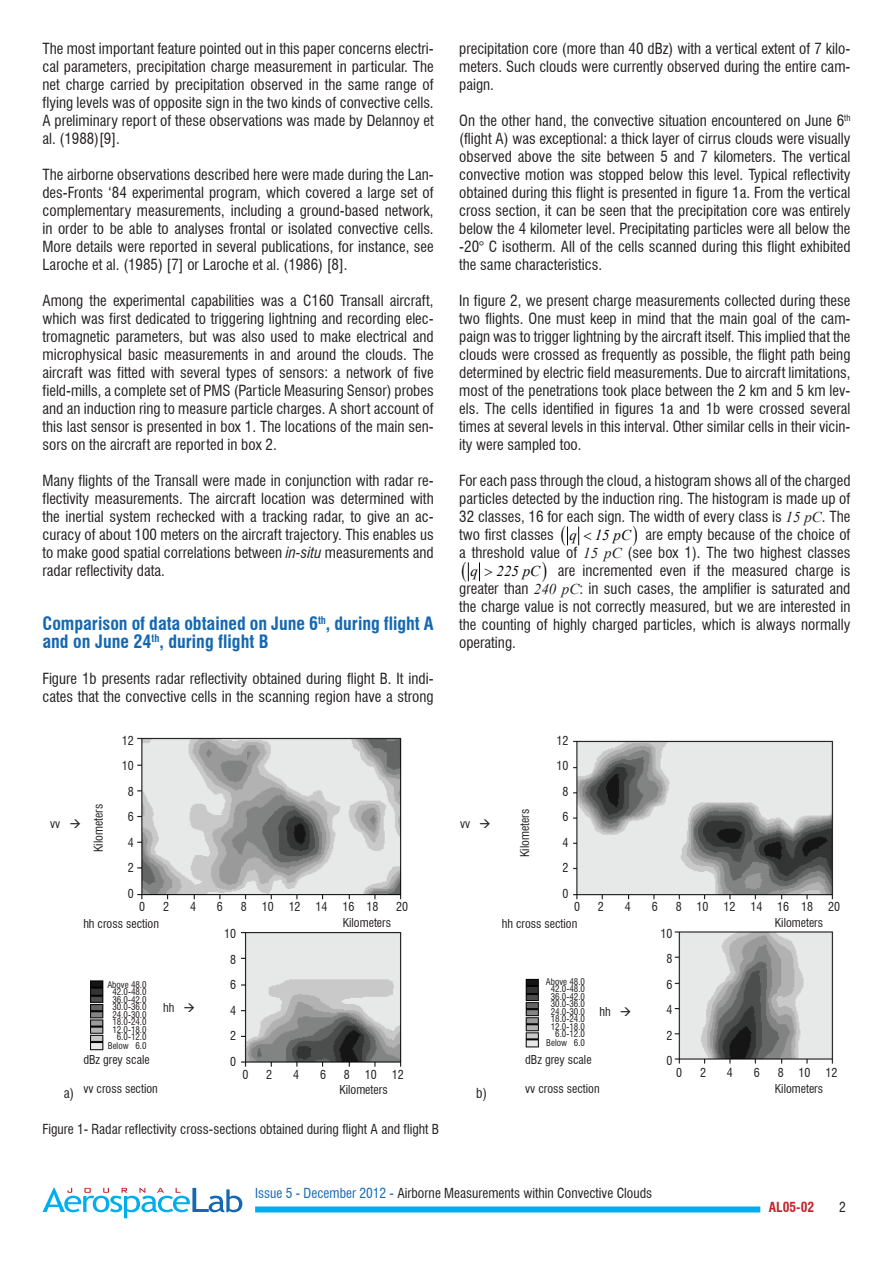
<style>
.page{position:relative;width:893px;height:1263px;background:#fff}
.page>*{position:absolute;margin:0;border:0;box-sizing:border-box;transform-origin:0 0}
.t1{font:700 condensed 18px/18px "Swiss 721 BT";color:#1468b3}
.t2{font:condensed 15px/18px "Swiss 721 BT";color:#231f20;text-align:justify}
.t3{font:condensed 13.5px "Swiss 721 BT";color:#231f20}
.t4{font:700 condensed 13.5px "Swiss 721 BT";color:#c0262d}
.t5{font:condensed 12px/25.5px "Swiss 721 BT";color:#231f20;text-align:center}
.t6{font:condensed 9px/7.5px "Swiss 721 BT";color:#231f20;text-align:right}
.s1{font-style:italic}
.s2{font-family:"Times New Roman";font-style:italic;font-stretch:normal}
.s3{font-family:"Times New Roman";font-style:italic;font-stretch:normal;color:#040503}
.s4{color:#1468b3}
</style>
<div class="page">
<div style="left:255px;top:1206px;width:505px;height:6px;background:#00aeef"></div>
<svg style="left:43px;top:1188px;width:199px;height:30px"></svg>
<img style="left:90px;top:737px;width:312px;height:330px">
<img style="left:525px;top:740px;width:309px;height:324px">
<svg style="left:567px;top:526px;width:1px;height:20px"></svg>
<svg style="left:578px;top:527px;width:2px;height:18px"></svg>
<svg style="left:467px;top:562px;width:2px;height:20px"></svg>
<svg style="left:479px;top:563px;width:1px;height:18px"></svg>
<p class="t2" style="left:43px;top:40px;width:393px">The most important feature pointed out in this paper concerns electri&shy;cal parameters, precipitation charge measurement in particular. The net charge carried by precipitation observed in the same range of flying levels was of opposite sign in the two kinds of convective cells.<br>A preliminary report of these observations was made by Delannoy et al. (1988)[9].</p>
<p class="t2" style="left:43px;top:166px;width:393px">The airborne observations described here were made during the Lan&shy;des-Fronts ‘84 experimental program, which covered a large set of complementary measurements, including a ground-based network, in order to be able to analyses frontal or isolated convective cells.<br>More details were reported in several publications, for instance, see Laroche et al. (1985) [7] or Laroche et al. (1986) [8].</p>
<p class="t2" style="left:43px;top:292px;width:393px">Among the experimental capabilities was a C160 Transall aircraft, which was first dedicated to triggering lightning and recording elec&shy;tromagnetic parameters, but was also used to make electrical and microphysical basic measurements in and around the clouds. The aircraft was fitted with several types of sensors: a network of five field-mills, a complete set of PMS (Particle Measuring Sensor) probes and an induction ring to measure particle charges. A short account of this last sensor is presented in box 1. The locations of the main sen&shy;sors on the aircraft are reported in box 2.</p>
<p class="t2" style="left:43px;top:472px;width:393px">Many flights of the Transall were made in conjunction with radar re&shy;flectivity measurements. The aircraft location was determined with the inertial system rechecked with a tracking radar, to give an ac&shy;curacy of about 100 meters on the aircraft trajectory. This enables us to make good spatial correlations between <span class="s1">in-situ</span> measurements and radar reflectivity data.</p>
<p class="t1" style="left:43px;top:614px;width:393px">Comparison of data obtained on June 6<sup>th</sup>, during flight A and on June 24<sup>th</sup>, during flight B</p>
<p class="t2" style="left:43px;top:670px;width:393px">Figure 1b presents radar reflectivity obtained during flight B. It indi&shy;cates that the convective cells in the scanning region have a strong</p>
<p class="t2" style="left:459px;top:40px;width:393px">precipitation core (more than 40 dBz) with a vertical extent of 7 kilo&shy;meters. Such clouds were currently observed during the entire cam&shy;paign.</p>
<p class="t2" style="left:459px;top:112px;width:393px">On the other hand, the convective situation encountered on June 6<sup>th </sup>(flight A) was exceptional: a thick layer of cirrus clouds were visually observed above the site between 5 and 7 kilometers. The vertical convective motion was stopped below this level. Typical reflectivity obtained during this flight is presented in figure 1a. From the vertical cross section, it can be seen that the precipitation core was entirely below the 4 kilometer level. Precipitating particles were all below the -20° C isotherm. All of the cells scanned during this flight exhibited the same characteristics.</p>
<p class="t2" style="left:459px;top:292px;width:393px">In figure 2, we present charge measurements collected during these two flights. One must keep in mind that the main goal of the cam&shy;paign was to trigger lightning by the aircraft itself. This implied that the clouds were crossed as frequently as possible, the flight path being determined by electric field measurements. Due to aircraft limitations, most of the penetrations took place between the 2 km and 5 km lev&shy;els. The cells identified in figures 1a and 1b were crossed several times at several levels in this interval. Other similar cells in their vicin&shy;ity were sampled too.</p>
<p class="t2" style="left:459px;top:472px;width:393px">For each pass through the cloud, a histogram shows all of the charged</p>
<p class="t2" style="left:459px;top:490px;width:393px">particles detected by the induction ring. The histogram is made up of</p>
<p class="t2" style="left:459px;top:508px;width:393px">32 classes, 16 for each sign. The width of every class is <span class="s2">15 pC</span>. The</p>
<p class="t2" style="left:459px;top:526px;width:393px">two first classes <span class="s3">q 15 pC</span> are empty because of the choice of</p>
<p class="t2" style="left:459px;top:544px;width:393px">a threshold value of <span class="s2">15 pC</span> (see box 1). The two highest classes</p>
<p class="t2" style="left:470px;top:562px;width:382px"><span class="s3">q 225 pC</span> are incremented even if the measured charge is</p>
<p class="t2" style="left:459px;top:580px;width:393px">greater than <span class="s2">240 pC</span>: in such cases, the amplifier is saturated and</p>
<p class="t2" style="left:459px;top:598px;width:393px">the charge value is not correctly measured, but we are interested in</p>
<p class="t2" style="left:459px;top:616px;width:393px">the counting of highly charged particles, which is always normally</p>
<p class="t2" style="left:459px;top:634px;width:58px">operating.</p>
<p class="t5" style="left:50px;top:811px;width:32px">vv →</p>
<p class="t5" style="left:86px;top:852px;width:50px;rotate:-90deg">Kilometers</p>
<p class="t5" style="left:122px;top:727px;width:13px">12<br>10<br>8<br>6<br>4<br>2<br>0</p>
<p class="t5" style="left:460px;top:811px;width:32px">vv →</p>
<p class="t5" style="left:512px;top:857px;width:50px;rotate:-90deg">Kilometers</p>
<p class="t5" style="left:556px;top:728px;width:13px">12<br>10<br>8<br>6<br>4<br>2<br>0</p>
<p class="t5" style="left:139px;top:893px;width:7px">0</p>
<p class="t5" style="left:163px;top:893px;width:7px">2</p>
<p class="t5" style="left:190px;top:893px;width:7px">4</p>
<p class="t5" style="left:217px;top:893px;width:7px">6</p>
<p class="t5" style="left:241px;top:893px;width:139px">8 10 12 14 16 18</p>
<p class="t5" style="left:396px;top:893px;width:13px">20</p>
<p class="t5" style="left:574px;top:894px;width:7px">0</p>
<p class="t5" style="left:598px;top:894px;width:7px">2</p>
<p class="t5" style="left:625px;top:894px;width:7px">4</p>
<p class="t5" style="left:652px;top:894px;width:7px">6</p>
<p class="t5" style="left:676px;top:894px;width:166px">8 10 12 14 16 18 20</p>
<p class="t5" style="left:343px;top:909px;width:50px">Kilometers</p>
<p class="t5" style="left:83px;top:910px;width:77px">hh cross section</p>
<p class="t5" style="left:224px;top:921px;width:13px">10<br>8<br>6<br>4<br>2<br>0</p>
<p class="t6" style="left:107px;top:981px;width:41px">Above 48.0<br>42.0-48.0<br>36.0-42.0<br>30.0-36.0<br>24.0-30.0<br>18.0-24.0<br>12.0-18.0<br>6.0-12.0</p>
<p class="t6" style="left:108px;top:1042px;width:40px">Below 6.0</p>
<p class="t5" style="left:163px;top:995px;width:33px">hh →</p>
<p class="t5" style="left:83px;top:1046px;width:68px">dBz grey scale</p>
<p class="t5" style="left:83px;top:1075px;width:76px">vv cross section</p>
<p class="t5" style="left:242px;top:1061px;width:7px">0</p>
<p class="t5" style="left:266px;top:1061px;width:7px">2</p>
<p class="t5" style="left:293px;top:1061px;width:7px">4</p>
<p class="t5" style="left:320px;top:1061px;width:7px">6</p>
<p class="t5" style="left:344px;top:1061px;width:61px">8 10 12</p>
<p class="t5" style="left:339px;top:1076px;width:50px">Kilometers</p>
<p class="t3" style="left:64px;top:1085px;width:12px">a)</p>
<p class="t3" style="left:476px;top:1085px;width:12px">b)</p>
<p class="t3" style="left:43px;top:1121px;width:398px">Figure 1- Radar reflectivity cross-sections obtained during flight A and flight B</p>
<p class="t5" style="left:502px;top:910px;width:77px">hh cross section</p>
<p class="t5" style="left:775px;top:910px;width:50px">Kilometers</p>
<p class="t5" style="left:661px;top:920px;width:13px">10<br>8<br>6<br>4<br>2<br>0</p>
<p class="t6" style="left:546px;top:978px;width:41px">Above 48.0<br>42.0-48.0<br>36.0-42.0<br>30.0-36.0<br>24.0-30.0<br>18.0-24.0<br>12.0-18.0<br>6.0-12.0</p>
<p class="t6" style="left:546px;top:1039px;width:40px">Below 6.0</p>
<p class="t5" style="left:525px;top:1047px;width:68px">dBz grey scale</p>
<p class="t5" style="left:525px;top:1075px;width:76px">vv cross section</p>
<p class="t5" style="left:775px;top:1075px;width:50px">Kilometers</p>
<p class="t5" style="left:600px;top:999px;width:33px">hh →</p>
<p class="t5" style="left:676px;top:1059px;width:7px">0</p>
<p class="t5" style="left:700px;top:1059px;width:7px">2</p>
<p class="t5" style="left:727px;top:1059px;width:7px">4</p>
<p class="t5" style="left:754px;top:1059px;width:7px">6</p>
<p class="t5" style="left:778px;top:1059px;width:61px">8 10 12</p>
<p class="t3" style="left:255px;top:1185px;width:399px"><span class="s4">Issue 5 - December 2012 -</span> Airborne Measurements within Convective Clouds</p>
<p class="t4" style="left:769px;top:1199px;width:47px">AL05-02</p>
<p class="t3" style="left:839px;top:1199px;width:8px">2</p>
</div>
